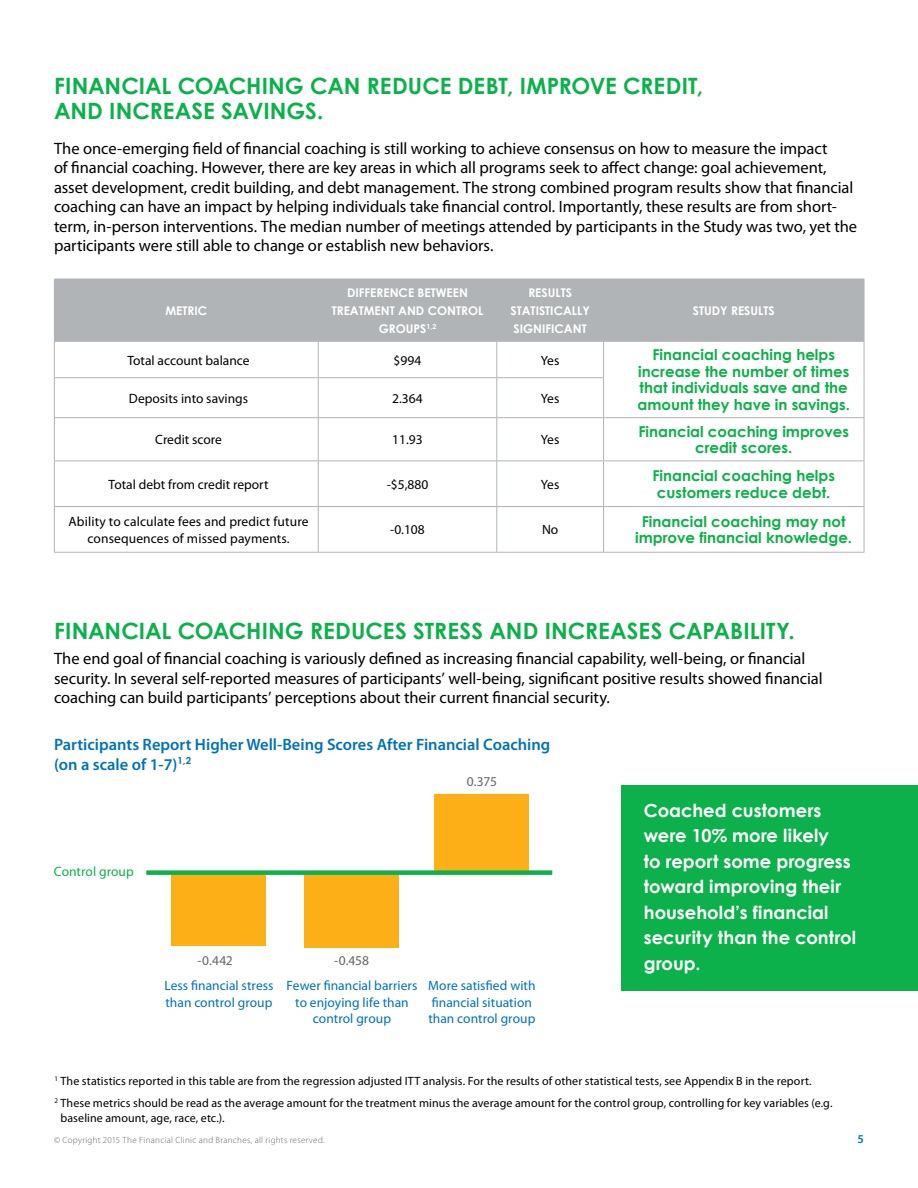
<style>
.page{position:relative;width:918px;height:1188px;background:#fff}
.page>*{position:absolute;margin:0;border:0;box-sizing:border-box;transform-origin:0 0}
.t1{font:700 22.5px/25.5px "Century Gothic";color:#0db14b}
.t2{font:700 18px/25.5px "Century Gothic";letter-spacing:.005em;color:#fff}
.t3{font:16.5px/19.5px "Myriad Pro";letter-spacing:-.005em;color:#000}
.t4{font:600 16.5px/19.8px "Myriad Pro";color:#0072bc}
.t5{font:700 15px/16.5px "Century Gothic";color:#0db14b;text-align:center}
.t6{font:13.5px/16.2px "Myriad Pro";color:#000;text-align:center}
.t7{font:13.5px/16.2px "Myriad Pro";color:#0072bc}
.t8{font:13.5px "Myriad Pro";letter-spacing:-.02em;color:#636466}
.t9{font:13.5px "Myriad Pro";color:#0db14b}
.t10{font:12px/21.8px "Myriad Pro";letter-spacing:.01em;color:#000}
.t11{font:700 12px/18px "Century Gothic";color:#fff;text-align:center}
.t12{font:600 12px "Myriad Pro";color:#0072bc}
.t13{font:300 9px "Myriad Pro";letter-spacing:.03em;color:#636466}
</style>
<div class="page">
<div style="left:435px;top:795px;width:94px;height:76px;background:#fcaf17"></div>
<div style="left:304px;top:874px;width:95px;height:74px;background:#fcaf17"></div>
<div style="left:172px;top:875px;width:94px;height:71px;background:#fcaf17"></div>
<div style="left:146px;top:870px;width:406px;height:5px;background:#0db14b"></div>
<div style="left:622px;top:786px;width:296px;height:205px;background:#0db14b"></div>
<div style="left:55px;top:280px;width:809px;height:61px;background:#b1b4b6"></div>
<hr style="left:54px;top:279px;width:264px;height:1px;background:#b1b4b6">
<hr style="left:54px;top:279px;width:1px;height:62px;background:#b1b4b6">
<hr style="left:318px;top:279px;width:179px;height:1px;background:#b1b4b6">
<hr style="left:318px;top:279px;width:1px;height:62px;background:#b1b4b6">
<hr style="left:497px;top:279px;width:107px;height:1px;background:#b1b4b6">
<hr style="left:496px;top:279px;width:1px;height:62px;background:#b1b4b6">
<hr style="left:604px;top:279px;width:260px;height:1px;background:#b1b4b6">
<hr style="left:603px;top:279px;width:1px;height:62px;background:#b1b4b6">
<hr style="left:864px;top:279px;width:1px;height:62px;background:#b1b4b6">
<hr style="left:54px;top:341px;width:264px;height:1px;background:#b1b4b6">
<hr style="left:54px;top:342px;width:1px;height:35px;background:#b1b4b6">
<hr style="left:318px;top:341px;width:179px;height:1px;background:#b1b4b6">
<hr style="left:318px;top:342px;width:1px;height:35px;background:#b1b4b6">
<hr style="left:497px;top:341px;width:107px;height:1px;background:#b1b4b6">
<hr style="left:496px;top:342px;width:1px;height:35px;background:#b1b4b6">
<hr style="left:604px;top:341px;width:260px;height:1px;background:#b1b4b6">
<hr style="left:603px;top:342px;width:1px;height:35px;background:#b1b4b6">
<hr style="left:864px;top:342px;width:1px;height:36px;background:#b1b4b6">
<hr style="left:864px;top:378px;width:1px;height:39px;background:#b1b4b6">
<hr style="left:54px;top:377px;width:264px;height:1px;background:#b1b4b6">
<hr style="left:54px;top:378px;width:1px;height:39px;background:#b1b4b6">
<hr style="left:318px;top:377px;width:179px;height:1px;background:#b1b4b6">
<hr style="left:318px;top:378px;width:1px;height:39px;background:#b1b4b6">
<hr style="left:497px;top:377px;width:107px;height:1px;background:#b1b4b6">
<hr style="left:496px;top:378px;width:1px;height:39px;background:#b1b4b6">
<hr style="left:603px;top:378px;width:1px;height:39px;background:#b1b4b6">
<hr style="left:54px;top:417px;width:264px;height:1px;background:#b1b4b6">
<hr style="left:54px;top:418px;width:1px;height:42px;background:#b1b4b6">
<hr style="left:318px;top:417px;width:179px;height:1px;background:#b1b4b6">
<hr style="left:318px;top:418px;width:1px;height:42px;background:#b1b4b6">
<hr style="left:497px;top:417px;width:107px;height:1px;background:#b1b4b6">
<hr style="left:496px;top:418px;width:1px;height:42px;background:#b1b4b6">
<hr style="left:604px;top:417px;width:260px;height:1px;background:#b1b4b6">
<hr style="left:603px;top:418px;width:1px;height:42px;background:#b1b4b6">
<hr style="left:864px;top:418px;width:1px;height:42px;background:#b1b4b6">
<hr style="left:54px;top:460px;width:264px;height:1px;background:#b1b4b6">
<hr style="left:54px;top:461px;width:1px;height:45px;background:#b1b4b6">
<hr style="left:318px;top:460px;width:179px;height:1px;background:#b1b4b6">
<hr style="left:318px;top:461px;width:1px;height:45px;background:#b1b4b6">
<hr style="left:497px;top:460px;width:107px;height:1px;background:#b1b4b6">
<hr style="left:496px;top:461px;width:1px;height:45px;background:#b1b4b6">
<hr style="left:604px;top:460px;width:260px;height:1px;background:#b1b4b6">
<hr style="left:603px;top:461px;width:1px;height:45px;background:#b1b4b6">
<hr style="left:864px;top:461px;width:1px;height:45px;background:#b1b4b6">
<hr style="left:54px;top:506px;width:264px;height:1px;background:#b1b4b6">
<hr style="left:54px;top:507px;width:1px;height:45px;background:#b1b4b6">
<hr style="left:318px;top:506px;width:179px;height:1px;background:#b1b4b6">
<hr style="left:318px;top:507px;width:1px;height:45px;background:#b1b4b6">
<hr style="left:497px;top:506px;width:107px;height:1px;background:#b1b4b6">
<hr style="left:496px;top:507px;width:1px;height:45px;background:#b1b4b6">
<hr style="left:604px;top:506px;width:260px;height:1px;background:#b1b4b6">
<hr style="left:603px;top:507px;width:1px;height:45px;background:#b1b4b6">
<hr style="left:864px;top:507px;width:1px;height:45px;background:#b1b4b6">
<hr style="left:54px;top:552px;width:264px;height:1px;background:#b1b4b6">
<hr style="left:318px;top:552px;width:179px;height:1px;background:#b1b4b6">
<hr style="left:497px;top:552px;width:107px;height:1px;background:#b1b4b6">
<hr style="left:604px;top:552px;width:260px;height:1px;background:#b1b4b6">
<h1 class="t1" style="left:54px;top:72px;width:651px">FINANCIAL COACHING CAN REDUCE DEBT, IMPROVE CREDIT,<br>AND INCREASE SAVINGS.</h1>
<p class="t3" style="left:54px;top:139px;width:805px">The once-emerging field of financial coaching is still working to achieve consensus on how to measure the impact<br>of financial coaching. However, there are key areas in which all programs seek to affect change: goal achievement, asset development, credit building, and debt management. The strong combined program results show that financial coaching can have an impact by helping individuals take financial control. Importantly, these results are from short&shy;term, in-person interventions. The median number of meetings attended by participants in the Study was two, yet the participants were still able to change or establish new behaviors.</p>
<p class="t11" style="left:165px;top:301px;width:43px">METRIC</p>
<p class="t11" style="left:332px;top:283px;width:153px">DIFFERENCE BETWEEN<br>TREATMENT AND CONTROL<br>GROUPS<sup>1,2</sup></p>
<p class="t11" style="left:510px;top:283px;width:81px">RESULTS<br>STATISTICALLY<br>SIGNIFICANT</p>
<p class="t11" style="left:693px;top:301px;width:83px">STUDY RESULTS</p>
<p class="t6" style="left:127px;top:352px;width:124px">Total account balance</p>
<p class="t6" style="left:394px;top:352px;width:29px">$994</p>
<p class="t6" style="left:541px;top:352px;width:20px">Yes</p>
<p class="t5" style="left:638px;top:346px;width:214px">Financial coaching helps increase the number of times that individuals save and the amount they have in savings.</p>
<p class="t6" style="left:129px;top:390px;width:121px">Deposits into savings</p>
<p class="t6" style="left:392px;top:390px;width:32px">2.364</p>
<p class="t6" style="left:541px;top:390px;width:20px">Yes</p>
<p class="t6" style="left:155px;top:432px;width:68px">Credit score</p>
<p class="t6" style="left:392px;top:432px;width:32px">11.93</p>
<p class="t6" style="left:541px;top:432px;width:20px">Yes</p>
<p class="t5" style="left:638px;top:423px;width:212px">Financial coaching improves credit scores.</p>
<p class="t6" style="left:109px;top:476px;width:161px">Total debt from credit report</p>
<p class="t6" style="left:387px;top:476px;width:43px">-$5,880</p>
<p class="t6" style="left:541px;top:476px;width:20px">Yes</p>
<p class="t5" style="left:652px;top:467px;width:184px">Financial coaching helps customers reduce debt.</p>
<p class="t6" style="left:69px;top:514px;width:241px">Ability to calculate fees and predict future consequences of missed payments.</p>
<p class="t6" style="left:390px;top:522px;width:36px">-0.108</p>
<p class="t6" style="left:542px;top:522px;width:18px">No</p>
<p class="t5" style="left:635px;top:513px;width:218px">Financial coaching may not improve financial knowledge.</p>
<h1 class="t1" style="left:54px;top:617px;width:742px">FINANCIAL COACHING REDUCES STRESS AND INCREASES CAPABILITY.</h1>
<p class="t3" style="left:54px;top:649px;width:770px">The end goal of financial coaching is variously defined as increasing financial capability, well-being, or financial security. In several self-reported measures of participants’ well-being, significant positive results showed financial coaching can build participants’ perceptions about their current financial security.</p>
<p class="t4" style="left:54px;top:735px;width:498px">Participants Report Higher Well-Being Scores After Financial Coaching (on a scale of 1-7)<sup>1,2</sup></p>
<p class="t8" style="left:467px;top:774px;width:32px">0.375</p>
<p class="t9" style="left:54px;top:864px;width:81px">Control group</p>
<p class="t8" style="left:198px;top:953px;width:37px">-0.442</p>
<p class="t8" style="left:334px;top:953px;width:36px">-0.458</p>
<p class="t7" style="left:164px;top:978px;width:111px">Less financial stress than control group</p>
<p class="t7" style="left:286px;top:978px;width:133px;text-align:center">Fewer financial barriers to enjoying life than control group</p>
<p class="t7" style="left:428px;top:978px;width:109px">More satisfied with financial situation than control group</p>
<p class="t2" style="left:644px;top:797px;width:214px">Coached customers were 10% more likely<br>to report some progress toward improving their household’s financial security than the control group.</p>
<p class="t10" style="left:54px;top:1070px;width:780px"><sup>1</sup> The statistics reported in this table are from the regression adjusted ITT analysis. For the results of other statistical tests, see Appendix B in the report.<br><sup>2</sup> These metrics should be read as the average amount for the treatment minus the average amount for the control group, controlling for key variables (e.g.</p>
<p class="t10" style="left:60px;top:1107px;width:166px">baseline amount, age, race, etc.).</p>
<p class="t13" style="left:54px;top:1135px;width:272px">© Copyright 2015 The Financial Clinic and Branches, all rights reserved.</p>
<p class="t12" style="left:858px;top:1132px;width:8px">5</p>
</div>
